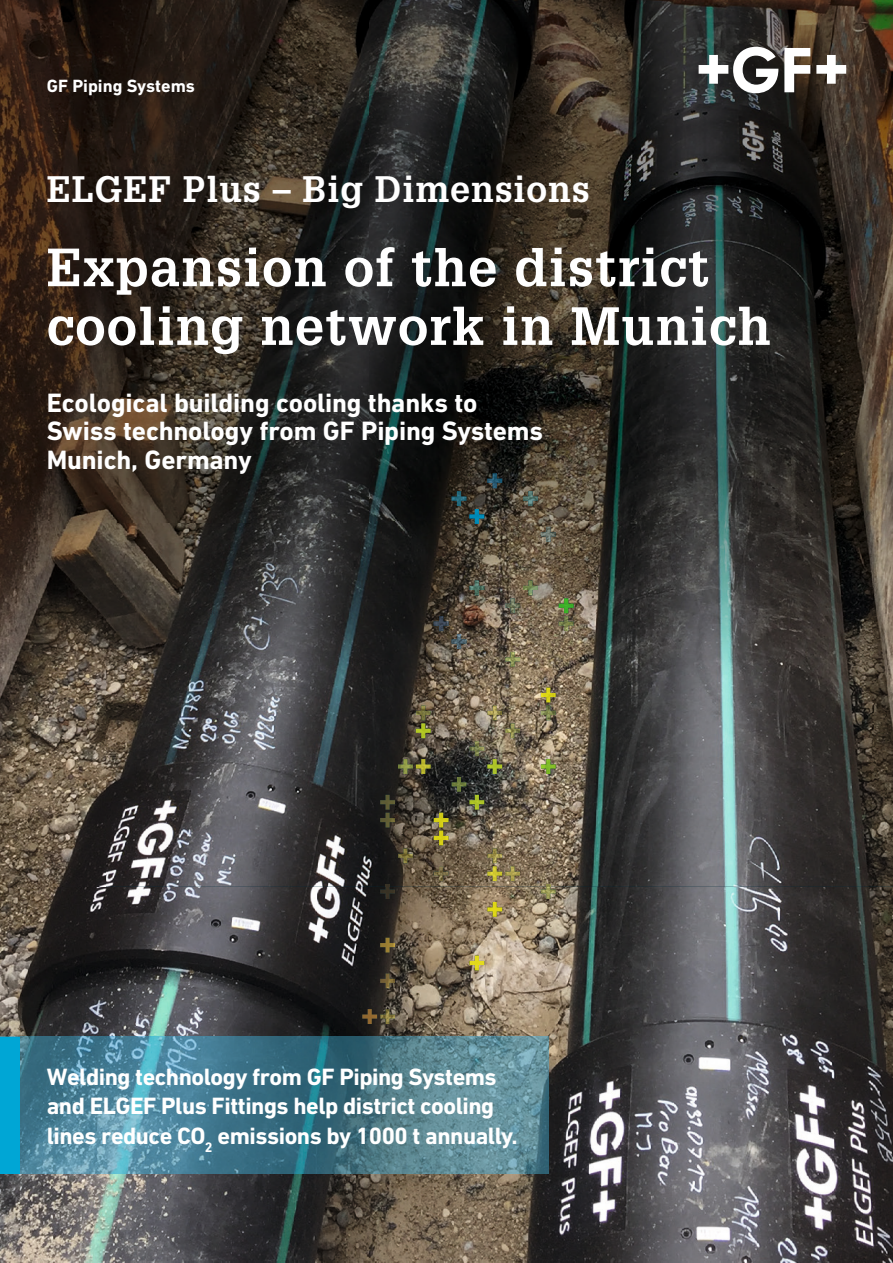
<style>
.page{position:relative;width:893px;height:1263px;background:#fff}
.page>*{position:absolute;margin:0;border:0;box-sizing:border-box;transform-origin:0 0}
.t1{font:700 52.5px/58.7px "Glypha LT Pro";letter-spacing:.025em;color:#fff}
.t2{font:700 36px "Glypha LT Pro";letter-spacing:.025em;color:#fff}
.t3{font:700 27px/28.5px "DIN Next W1 G";letter-spacing:-.005em;color:#fff}
.t4{font:700 24px/29.4px "DIN Next W1 G";letter-spacing:-.02em;color:#fff}
.t5{font:700 18px "DIN Next W1 G";color:#fff}
</style>
<div class="page">
<img style="left:0;top:0;width:893px;height:1263px">
<svg style="left:699px;top:47px;width:79px;height:46px"></svg>
<svg style="left:784px;top:48px;width:26px;height:44px"></svg>
<svg style="left:816px;top:55px;width:30px;height:29px"></svg>
<img style="left:362px;top:1009px;width:15px;height:15px">
<img style="left:380px;top:795px;width:15px;height:15px">
<img style="left:380px;top:813px;width:15px;height:14px">
<img style="left:380px;top:887px;width:15px;height:12px">
<svg style="left:385px;top:884px;width:5px;height:3px"></svg>
<img style="left:380px;top:938px;width:15px;height:14px">
<img style="left:380px;top:973px;width:15px;height:15px">
<img style="left:380px;top:1009px;width:15px;height:15px">
<img style="left:398px;top:759px;width:15px;height:15px">
<img style="left:398px;top:848px;width:15px;height:15px">
<img style="left:416px;top:705px;width:15px;height:15px">
<img style="left:416px;top:723px;width:15px;height:15px">
<img style="left:416px;top:759px;width:15px;height:15px">
<img style="left:434px;top:616px;width:15px;height:15px">
<img style="left:434px;top:813px;width:15px;height:14px">
<img style="left:434px;top:830px;width:15px;height:15px">
<img style="left:434px;top:866px;width:15px;height:15px">
<img style="left:452px;top:491px;width:14px;height:15px">
<img style="left:452px;top:634px;width:14px;height:15px">
<img style="left:452px;top:777px;width:14px;height:15px">
<img style="left:469px;top:509px;width:15px;height:15px">
<img style="left:469px;top:580px;width:15px;height:15px">
<img style="left:469px;top:741px;width:15px;height:15px">
<img style="left:469px;top:795px;width:15px;height:15px">
<img style="left:469px;top:955px;width:15px;height:15px">
<img style="left:487px;top:473px;width:15px;height:15px">
<img style="left:487px;top:705px;width:15px;height:15px">
<img style="left:487px;top:759px;width:15px;height:15px">
<img style="left:487px;top:848px;width:15px;height:15px">
<img style="left:487px;top:866px;width:15px;height:15px">
<img style="left:487px;top:902px;width:15px;height:15px">
<img style="left:505px;top:598px;width:15px;height:15px">
<img style="left:505px;top:652px;width:15px;height:15px">
<img style="left:505px;top:723px;width:15px;height:15px">
<img style="left:505px;top:866px;width:15px;height:15px">
<img style="left:523px;top:491px;width:15px;height:15px">
<img style="left:523px;top:580px;width:15px;height:15px">
<img style="left:541px;top:527px;width:15px;height:15px">
<img style="left:541px;top:688px;width:15px;height:14px">
<img style="left:541px;top:705px;width:15px;height:15px">
<img style="left:541px;top:759px;width:15px;height:15px">
<img style="left:541px;top:887px;width:15px;height:12px">
<svg style="left:546px;top:884px;width:4px;height:3px"></svg>
<img style="left:559px;top:598px;width:15px;height:15px">
<img style="left:559px;top:616px;width:15px;height:15px">
<img style="left:20px;top:1037px;width:529px;height:137px">
<div style="left:0;top:1037px;width:20px;height:137px;background:#00a6d5"></div>
<p class="t5" style="left:47px;top:76px;width:150px">GF Piping Systems</p>
<h2 class="t2" style="left:47px;top:167px;width:544px">ELGEF Plus – Big Dimensions</h2>
<h1 class="t1" style="left:47px;top:237px;width:725px">Expansion of the district cooling network in Munich</h1>
<p class="t3" style="left:47px;top:388px;width:498px">Ecological building cooling thanks to<br>Swiss technology from GF Piping Systems<br>Munich, Germany</p>
<p class="t4" style="left:47px;top:1062px;width:472px">Welding technology from GF Piping Systems and ELGEF Plus Fittings help district cooling lines reduce CO<sub>2</sub> emissions by 1000 t annually.</p>
</div>
